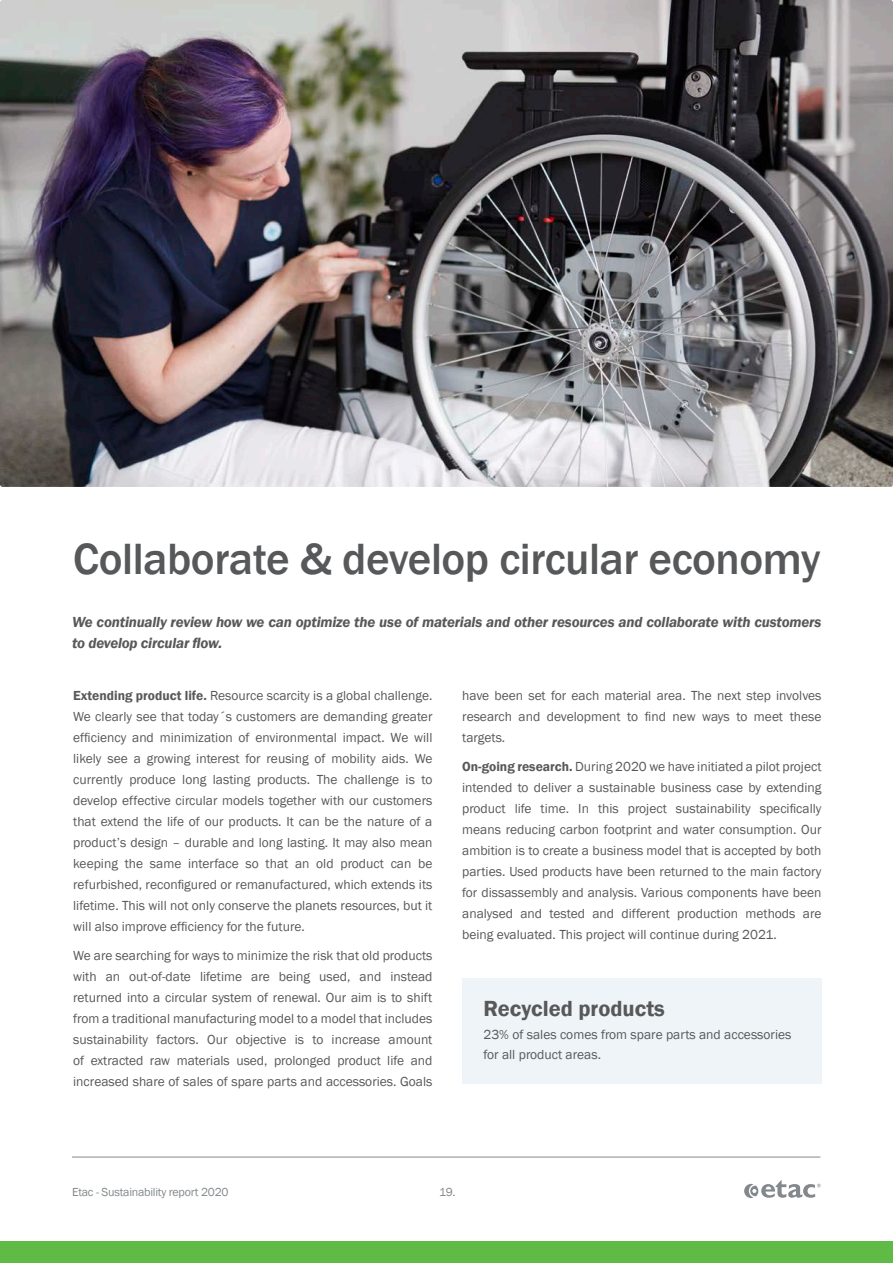
<style>
.page{position:relative;width:893px;height:1263px;background:#fff}
.page>*{position:absolute;margin:0;border:0;box-sizing:border-box;transform-origin:0 0}
.t1{font:500 45px "Franklin Gothic";letter-spacing:-.01em;color:#57585a}
.Brödtext{font:600 22.5px "Franklin Gothic";color:#57585a}
.t2{font:italic 600 15px/21px "Franklin Gothic";letter-spacing:-.015em;color:#57585a}
.Brödtext-2{font:13.5px/21px "Franklin Gothic";color:#57585a;text-align:justify}
.t3{font:12px "Franklin Gothic";letter-spacing:-.02em;color:#83888c}
.s1{font-weight:600}
</style>
<div class="page">
<hr style="left:72px;top:1157px;width:748px;height:1px;background:#83888c">
<svg style="left:744px;top:1180px;width:77px;height:18px"></svg>
<div style="left:0;top:1242px;width:893px;height:21px;background:#60bb46"></div>
<img style="left:0;top:0;width:893px;height:487px">
<div style="left:462px;top:978px;width:359px;height:106px;background:#eef4f7"></div>
<p class="t1" style="left:73px;top:531px;width:749px">Collaborate &amp; develop circular economy</p>
<p class="t2" style="left:72px;top:611px;width:751px">We continually review how we can optimize the use of materials and other resources and collaborate with customers to develop circular flow.</p>
<p class="Brödtext-2" style="left:73px;top:685px;width:361px"><span class="s1">Extending product life.</span> Resource scarcity is a global challenge.<br>We clearly see that today´s customers are demanding greater efficiency and minimization of environmental impact. We will likely see a growing interest for reusing of mobility aids. We currently produce long lasting products. The challenge is to develop effective circular models together with our customers that extend the life of our products. It can be the nature of a product’s design – durable and long lasting. It may also mean keeping the same interface so that an old product can be refurbished, reconfigured or remanufactured, which extends its lifetime. This will not only conserve the planets resources, but it will also improve efficiency for the future.</p>
<p class="Brödtext-2" style="left:73px;top:946px;width:361px">We are searching for ways to minimize the risk that old products with an out-of-date lifetime are being used, and instead returned into a circular system of renewal. Our aim is to shift from a traditional manufacturing model to a model that includes sustainability factors. Our objective is to increase amount of extracted raw materials used, prolonged product life and increased share of sales of spare parts and accessories. Goals</p>
<p class="Brödtext-2" style="left:462px;top:685px;width:361px">have been set for each material area. The next step involves research and development to find new ways to meet these targets.</p>
<p class="Brödtext-2" style="left:462px;top:757px;width:361px"><span class="s1">On-going research.</span> During 2020 we have initiated a pilot project intended to deliver a sustainable business case by extending product life time. In this project sustainability specifically means reducing carbon footprint and water consumption. Our ambition is to create a business model that is accepted by both parties. Used products have been returned to the main factory for dissassembly and analysis. Various components have been analysed and tested and different production methods are being evaluated. This project will continue during 2021.</p>
<p class="Brödtext" style="left:483px;top:994px;width:183px">Recycled products</p>
<p class="Brödtext-2" style="left:483px;top:1025px;width:309px;line-height:19.5px">23% of sales comes from spare parts and accessories for all product areas.</p>
<p class="t3" style="left:72px;top:1185px;width:158px">Etac - Sustainability report 2020</p>
<p class="t3" style="left:439px;top:1185px;width:18px">19.</p>
</div>
